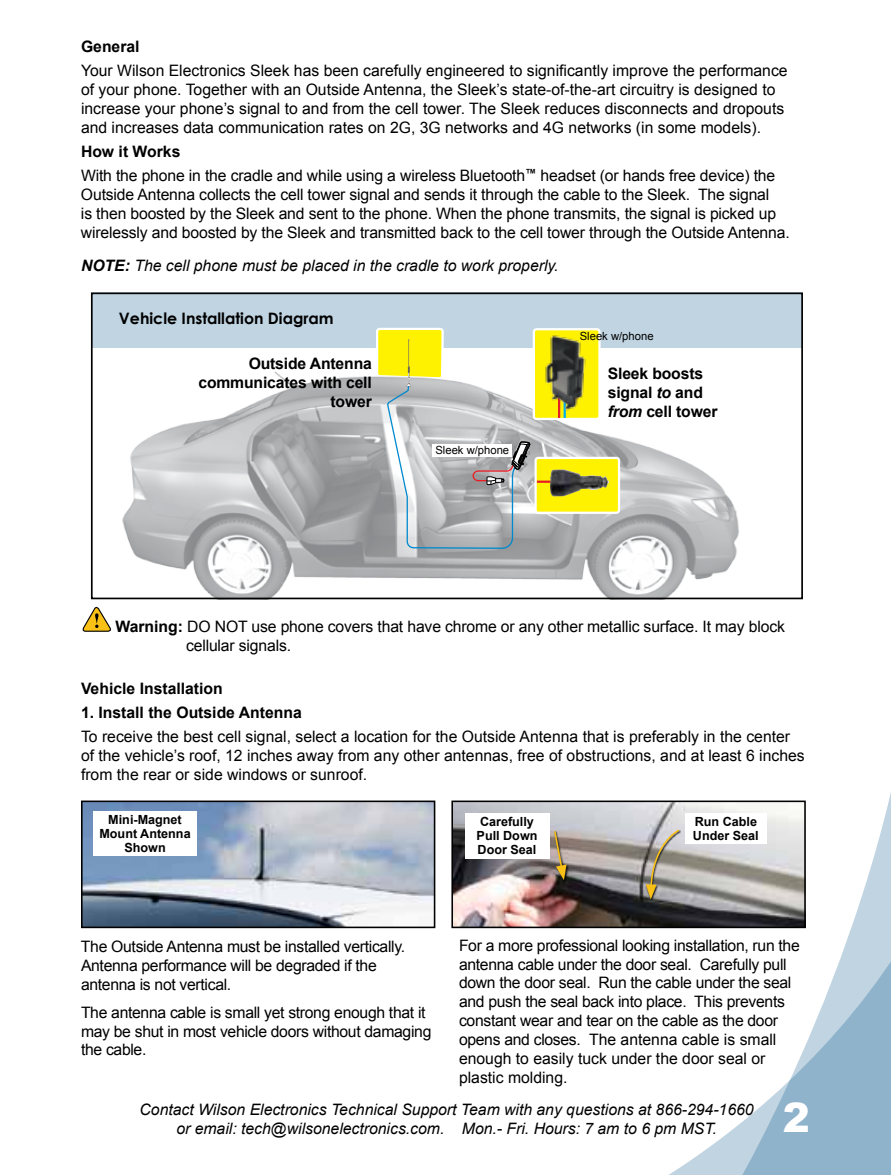
<style>
.page{position:relative;width:891px;height:1175px;background:#fff}
.page>*{position:absolute;margin:0;border:0;box-sizing:border-box;transform-origin:0 0}
.t1{font:900 40.5px "Arial";color:#fff}
.t2{font:15.75px/18.9px "Arial";letter-spacing:-.01em;color:#000}
.t3{font:italic 15.75px/18.9px "Arial";color:#000;text-align:center}
.t4{font:700 15.75px/18.9px "Arial";letter-spacing:-.01em;color:#000}
.t5{font:700 15.75px "Century Gothic";color:#000}
.t6{font:700 12.6px/14.2px "Arial";color:#000}
.t7{font:11.25px "Arial";color:#000}
.s1{font-weight:700}
.s2{font-style:italic}
</style>
<div class="page">
<svg style="left:875px;top:792px;width:16px;height:62px"></svg>
<svg style="left:551px;top:854px;width:340px;height:320px"></svg>
<svg style="left:82px;top:606px;width:29px;height:26px"></svg>
<img style="left:84px;top:803px;width:348px;height:122px">
<div style="left:81px;top:800px;width:354px;height:128px;border:2px solid #000"></div>
<div style="left:93px;top:811px;width:104px;height:44px;background:#fff"></div>
<img style="left:454px;top:803px;width:349px;height:122px">
<div style="left:451px;top:800px;width:355px;height:128px;border:2px solid #000"></div>
<div style="left:465px;top:813px;width:84px;height:46px;background:#fff"></div>
<div style="left:685px;top:813px;width:81px;height:30px;background:#fff"></div>
<div style="left:554px;top:831px;width:14px;height:51px;background:#000;opacity:.75"></div>
<svg style="left:553px;top:830px;width:14px;height:50px"></svg>
<div style="left:646px;top:829px;width:35px;height:72px;background:#000;opacity:.75"></div>
<svg style="left:646px;top:829px;width:34px;height:70px;background:#a8a294"></svg>
<div style="left:92px;top:292px;width:711px;height:56px;background:#c0d4e2"></div>
<img style="left:122px;top:331px;width:617px;height:265px">
<svg style="left:375px;top:327px;width:155px;height:222px"></svg>
<div style="left:534px;top:329px;width:66px;height:90px;background:#fff200;border-radius:3px"></div>
<div style="left:533px;top:328px;width:68px;height:92px;border:2px solid #fff;border-radius:3px"></div>
<div style="left:536px;top:458px;width:83px;height:55px;background:#fff200;border-radius:3px"></div>
<div style="left:534px;top:457px;width:86px;height:57px;border:2px solid #fff;border-radius:3px"></div>
<hr style="left:537px;top:480px;width:15px;height:3px;background:#e61e26">
<img style="left:550px;top:469px;width:59px;height:27px">
<div style="left:433px;top:443px;width:79px;height:13px;background:#fff"></div>
<hr style="left:558px;top:392px;width:2px;height:26px;background:#e61e26">
<hr style="left:564px;top:392px;width:2px;height:26px;background:#00aeef">
<img style="left:545px;top:335px;width:41px;height:76px">
<div style="left:91px;top:292px;width:712px;height:307px;border:2px solid #000"></div>
<p class="t4" style="left:81px;top:37px;width:60px">General</p>
<p class="t2" style="left:81px;top:61px;width:708px">Your Wilson Electronics Sleek has been carefully engineered to significantly improve the performance of your phone. Together with an Outside Antenna, the Sleek’s state-of-the-art circuitry is designed to increase your phone’s signal to and from the cell tower. The Sleek reduces disconnects and dropouts and increases data communication rates on 2G, 3G networks and 4G networks (in some models).</p>
<p class="t2" style="left:81px;top:140px;width:696px;line-height:24.1px"><span class="s1">How it Works<br></span>With the phone in the cradle and while using a wireless Bluetooth<sup>™</sup> headset (or hands free device) the</p>
<p class="t2" style="left:81px;top:185px;width:708px">Outside Antenna collects the cell tower signal and sends it through the cable to the Sleek. The signal<br>is then boosted by the Sleek and sent to the phone. When the phone transmits, the signal is picked up wirelessly and boosted by the Sleek and transmitted back to the cell tower through the Outside Antenna.</p>
<p class="t3" style="left:81px;top:256px;width:479px"><span class="s1">NOTE:</span> The cell phone must be placed in the cradle to work properly.</p>
<p class="t5" style="left:119px;top:308px;width:216px">Vehicle Installation Diagram</p>
<p class="t4" style="left:198px;top:355px;width:175px;text-align:right">Outside Antenna communicates with cell tower</p>
<p class="t7" style="left:435px;top:443px;width:75px">Sleek w/phone</p>
<p class="t7" style="left:580px;top:329px;width:75px">Sleek w/phone</p>
<p class="t4" style="left:608px;top:365px;width:111px">Sleek boosts signal <span class="s2">to</span> and <span class="s2">from</span> cell tower</p>
<p class="t2" style="left:186px;top:617px;width:600px;text-indent:-71px"><span class="s1">Warning:</span> DO NOT use phone covers that have chrome or any other metallic surface. It may block cellular signals.</p>
<p class="t4" style="left:81px;top:679px;width:143px">Vehicle Installation</p>
<p class="t4" style="left:81px;top:703px;width:222px">1. Install the Outside Antenna</p>
<p class="t2" style="left:81px;top:727px;width:725px">To receive the best cell signal, select a location for the Outside Antenna that is preferably in the center of the vehicle’s roof, 12 inches away from any other antennas, free of obstructions, and at least 6 inches from the rear or side windows or sunroof.</p>
<p class="t6" style="left:99px;top:813px;width:93px;text-align:center">Mini-Magnet<br>Mount Antenna<br>Shown</p>
<p class="t6" style="left:477px;top:814px;width:62px">Carefully<br>Pull Down<br>Door Seal</p>
<p class="t6" style="left:693px;top:814px;width:67px">Run Cable<br>Under Seal</p>
<p class="t2" style="left:81px;top:937px;width:323px">The Outside Antenna must be installed vertically.<br>Antenna performance will be degraded if the antenna is not vertical.</p>
<p class="t2" style="left:81px;top:1002px;width:352px">The antenna cable is small yet strong enough that it may be shut in most vehicle doors without damaging the cable.</p>
<p class="t2" style="left:459px;top:935px;width:342px">For a more professional looking installation, run the antenna cable under the door seal. Carefully pull down the door seal. Run the cable under the seal and push the seal back into place. This prevents constant wear and tear on the cable as the door opens and closes. The antenna cable is small enough to easily tuck under the door seal or plastic molding.</p>
<p class="t3" style="left:140px;top:1100px;width:616px">Contact Wilson Electronics Technical Support Team with any questions at 866-294-1660 or email: tech@wilsonelectronics.com. Mon.- Fri. Hours: 7 am to 6 pm MST.</p>
<h1 class="t1" style="left:783px;top:1088px;width:29px">2</h1>
</div>
